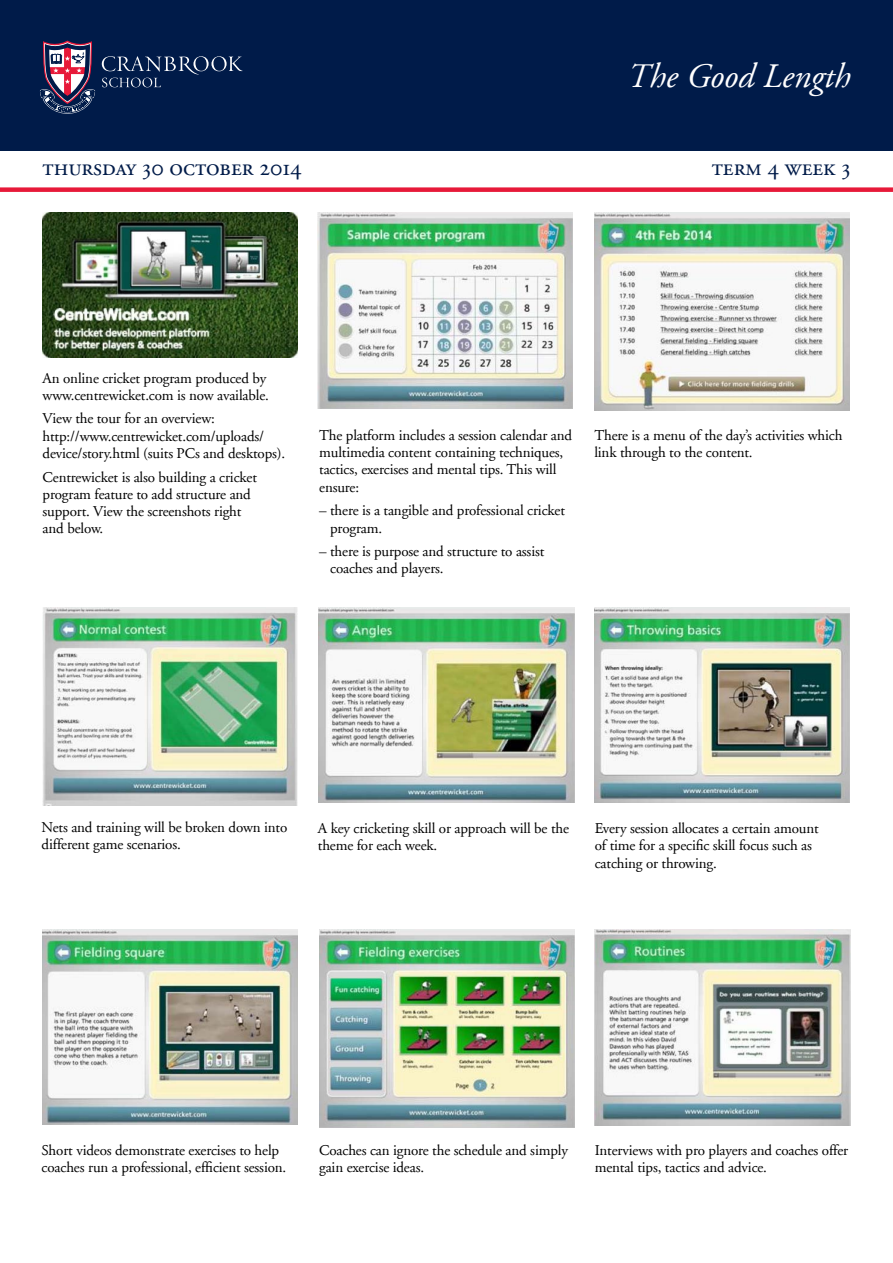
<style>
.page{position:relative;width:893px;height:1263px;background:#fff}
.page>*{position:absolute;margin:0;border:0;box-sizing:border-box;transform-origin:0 0}
.t1{font:italic 34.5px "Adobe Garamond";color:#fff}
.t2{font:24px "Adobe Garamond Regular SC";color:#001b49}
.t3{font:15px/17.2px "Adobe Garamond";letter-spacing:-.01em;color:#000}
</style>
<div class="page">
<img style="left:43px;top:213px;width:254px;height:144px">
<img style="left:318px;top:213px;width:255px;height:196px">
<img style="left:594px;top:213px;width:255px;height:198px">
<img style="left:43px;top:607px;width:255px;height:198px">
<img style="left:319px;top:607px;width:256px;height:196px">
<img style="left:594px;top:607px;width:255px;height:196px">
<img style="left:43px;top:929px;width:254px;height:196px">
<img style="left:319px;top:929px;width:255px;height:198px">
<img style="left:595px;top:929px;width:255px;height:196px">
<div style="left:0;top:0;width:893px;height:151px;background:#001b49"></div>
<svg style="left:102px;top:56px;width:141px;height:31px"></svg>
<svg style="left:40px;top:41px;width:55px;height:73px"></svg>
<div style="left:0;top:187px;width:893px;height:5px;background:#e71939"></div>
<h1 class="t1" style="left:628px;top:58px;width:224px">The Good Length</h1>
<h2 class="t2" style="left:43px;top:154px;width:261px">thursday 30 october 2014</h2>
<h2 class="t2" style="left:712px;top:154px;width:140px">term 4 week 3</h2>
<p class="t3" style="left:43px;top:369px;width:228px">An online cricket program produced by www.centrewicket.com is now available.</p>
<p class="t3" style="left:43px;top:410px;width:244px">View the tour for an overview: http://www.centrewicket.com/uploads/ device/story.html (suits PCs and desktops).</p>
<p class="t3" style="left:43px;top:468px;width:216px">Centrewicket is also building a cricket program feature to add structure and support. View the screenshots right and below.</p>
<p class="t3" style="left:319px;top:427px;width:254px">The platform includes a session calendar and multimedia content containing techniques, tactics, exercises and mental tips. This will ensure:</p>
<p class="t3" style="left:330px;top:502px;width:236px;text-indent:-11px">– there is a tangible and professional cricket program.</p>
<p class="t3" style="left:330px;top:543px;width:216px;text-indent:-11px">– there is purpose and structure to assist coaches and players.</p>
<p class="t3" style="left:594px;top:427px;width:249px">There is a menu of the day’s activities which link through to the content.</p>
<p class="t3" style="left:42px;top:818px;width:247px">Nets and training will be broken down into different game scenarios.</p>
<p class="t3" style="left:318px;top:820px;width:253px">A key cricketing skill or approach will be the theme for each week.</p>
<p class="t3" style="left:595px;top:820px;width:225px">Every session allocates a certain amount of time for a specific skill focus such as catching or throwing.</p>
<p class="t3" style="left:42px;top:1142px;width:246px">Short videos demonstrate exercises to help coaches run a professional, efficient session.</p>
<p class="t3" style="left:319px;top:1142px;width:250px">Coaches can ignore the schedule and simply gain exercise ideas.</p>
<p class="t3" style="left:595px;top:1142px;width:255px">Interviews with pro players and coaches offer mental tips, tactics and advice.</p>
</div>
